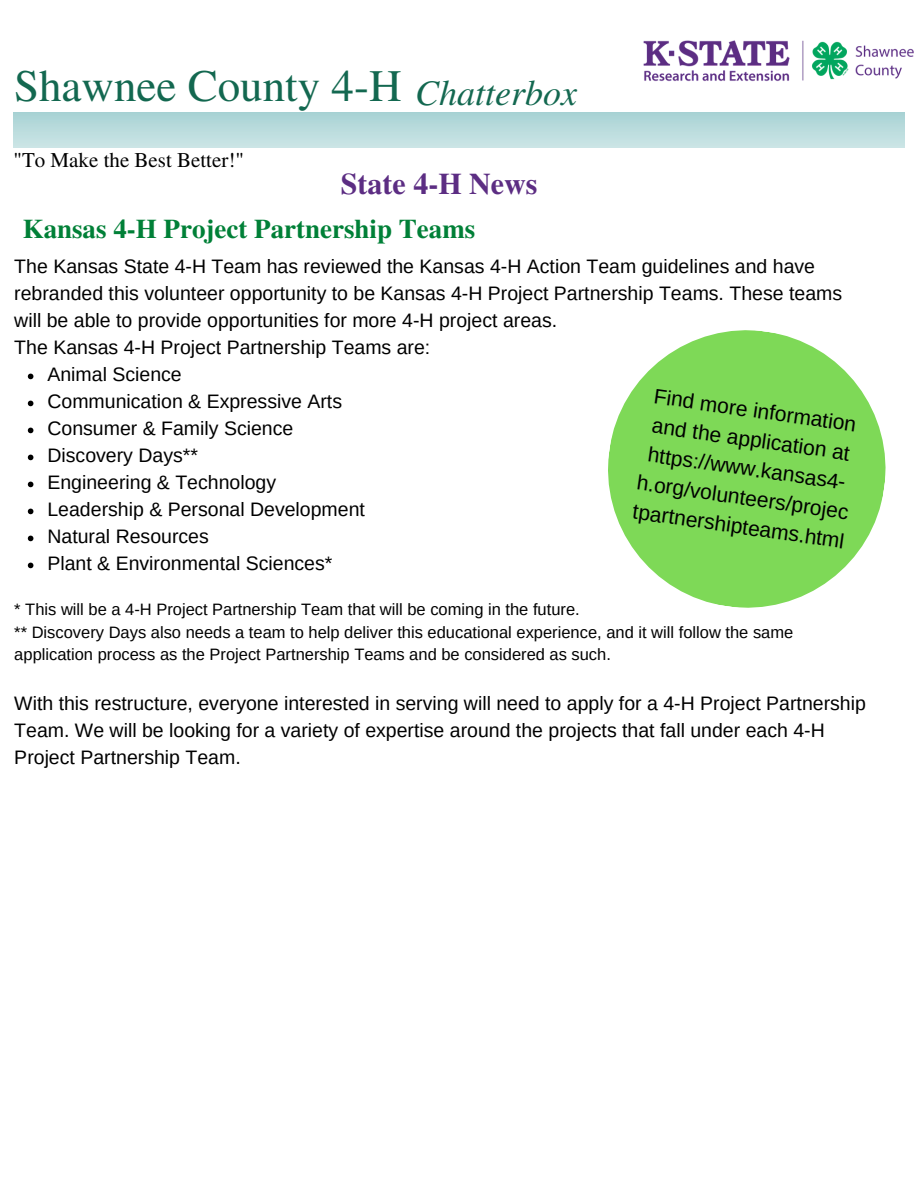
<style>
.page{position:relative;width:918px;height:1188px;background:#fff}
.page>*{position:absolute;margin:0;border:0;box-sizing:border-box;transform-origin:0 0}
.t1{font:45px "Te X Gyre Termes";color:#136850}
.t2{font:italic 36px "Te X Gyre Termes";color:#136850}
.t3{font:700 30px "Te X Gyre Termes";color:#5c2d83}
.t4{font:700 27px "Te X Gyre Termes";color:#008037}
.t5{font:21px/29.2px "Arimo";color:#000;text-align:center}
.t6{font:21px "Te X Gyre Termes";color:#000}
.t7{font:19.5px/27px "Arimo";color:#000}
.t8{font:16.5px/22.5px "Arimo";color:#000}
</style>
<div class="page">
<img style="left:643px;top:40px;width:271px;height:42px">
<svg style="left:28px;top:374px;width:5px;height:5px"></svg>
<svg style="left:28px;top:401px;width:5px;height:5px"></svg>
<svg style="left:28px;top:428px;width:5px;height:5px"></svg>
<svg style="left:28px;top:455px;width:5px;height:5px"></svg>
<svg style="left:28px;top:482px;width:5px;height:5px"></svg>
<svg style="left:28px;top:509px;width:5px;height:5px"></svg>
<svg style="left:28px;top:536px;width:5px;height:5px"></svg>
<svg style="left:28px;top:563px;width:5px;height:5px"></svg>
<svg style="left:608px;top:330px;width:278px;height:278px;fill:#7ed957"></svg>
<p class="t1" style="left:14px;top:54px;width:389px">Shawnee County 4-H</p>
<p class="t2" style="left:415px;top:67px;width:164px">Chatterbox</p>
<p class="t6" style="left:14px;top:145px;width:232px">"To Make the Best Better!"</p>
<p class="t3" style="left:341px;top:160px;width:198px">State 4-H News</p>
<p class="t4" style="left:23px;top:207px;width:454px">Kansas 4-H Project Partnership Teams</p>
<p class="t7" style="left:14px;top:253px;width:829px">The Kansas State 4-H Team has reviewed the Kansas 4-H Action Team guidelines and have rebranded this volunteer opportunity to be Kansas 4-H Project Partnership Teams. These teams will be able to provide opportunities for more 4-H project areas.</p>
<p class="t7" style="left:14px;top:334px;width:418px">The Kansas 4-H Project Partnership Teams are:</p>
<p class="t7" style="left:47px;top:361px;width:136px">Animal Science</p>
<p class="t7" style="left:47px;top:388px;width:296px">Communication &amp; Expressive Arts</p>
<p class="t7" style="left:47px;top:415px;width:247px">Consumer &amp; Family Science</p>
<p class="t7" style="left:47px;top:442px;width:152px">Discovery Days**</p>
<p class="t7" style="left:47px;top:469px;width:230px">Engineering &amp; Technology</p>
<p class="t7" style="left:47px;top:496px;width:319px">Leadership &amp; Personal Development</p>
<p class="t7" style="left:47px;top:523px;width:163px">Natural Resources</p>
<p class="t7" style="left:47px;top:550px;width:286px">Plant &amp; Environmental Sciences*</p>
<p class="t5" style="left:656px;top:381px;width:206px;rotate:8deg">Find more information</p>
<p class="t5" style="left:643px;top:439px;width:215px;rotate:8deg">https://www.kansas4- h.org/volunteers/projec tpartnershipteams.html</p>
<p class="t5" style="left:654px;top:411px;width:201px;rotate:8deg">and the application at</p>
<p class="t8" style="left:14px;top:599px;width:567px">* This will be a 4-H Project Partnership Team that will be coming in the future.</p>
<p class="t8" style="left:14px;top:621px;width:781px">** Discovery Days also needs a team to help deliver this educational experience, and it will follow the same application process as the Project Partnership Teams and be considered as such.</p>
<p class="t7" style="left:14px;top:690px;width:853px">With this restructure, everyone interested in serving will need to apply for a 4-H Project Partnership<br>Team. We will be looking for a variety of expertise around the projects that fall under each 4-H<br>Project Partnership Team.</p>
</div>
